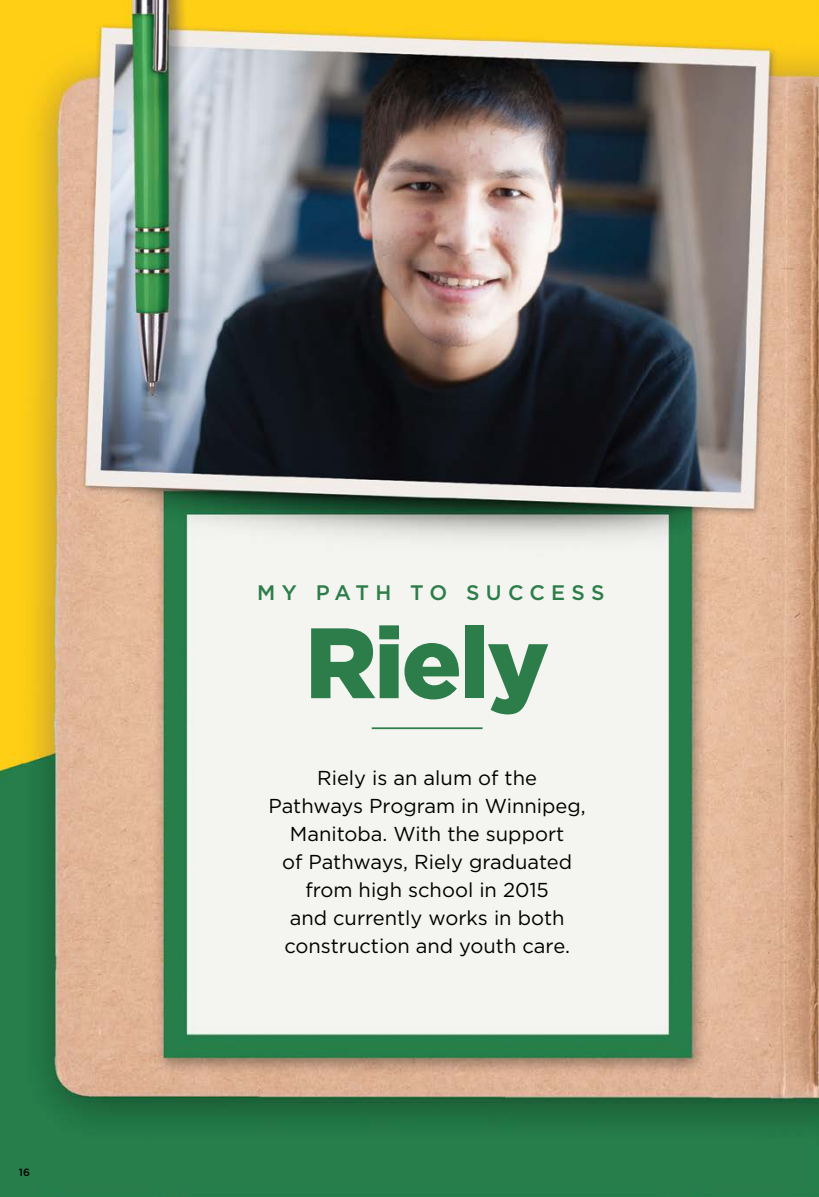
<style>
.page{position:relative;width:819px;height:1197px;background:#fff}
.page>*{position:absolute;margin:0;border:0;box-sizing:border-box;transform-origin:0 0}
.t1{font:900 99.75px "Gotham";letter-spacing:-.025em;color:#2d7d4a}
.t2{font:500 21px "Gotham";letter-spacing:.3em;color:#2d7d4a}
.t3{font:20.12px/28px "Gotham";color:#000;text-align:center}
.t4{font:500 10.5px "Gotham";color:#000}
</style>
<div class="page">
<img style="left:0;top:0;width:819px;height:1197px">
<hr style="left:372px;top:727px;width:111px;height:2px;background:#2d7d4a">
<p class="t4" style="left:19px;top:1166px;width:13px">16</p>
<p class="t2" style="left:257px;top:580px;width:349px">MY PATH TO SUCCESS</p>
<h1 class="t1" style="left:305px;top:602px;width:246px">Riely</h1>
<p class="t3" style="left:268px;top:764px;width:319px">Riely is an alum of the<br>Pathways Program in Winnipeg,<br>Manitoba. With the support<br>of Pathways, Riely graduated from high school in 2015<br>and currently works in both construction and youth care.</p>
</div>
